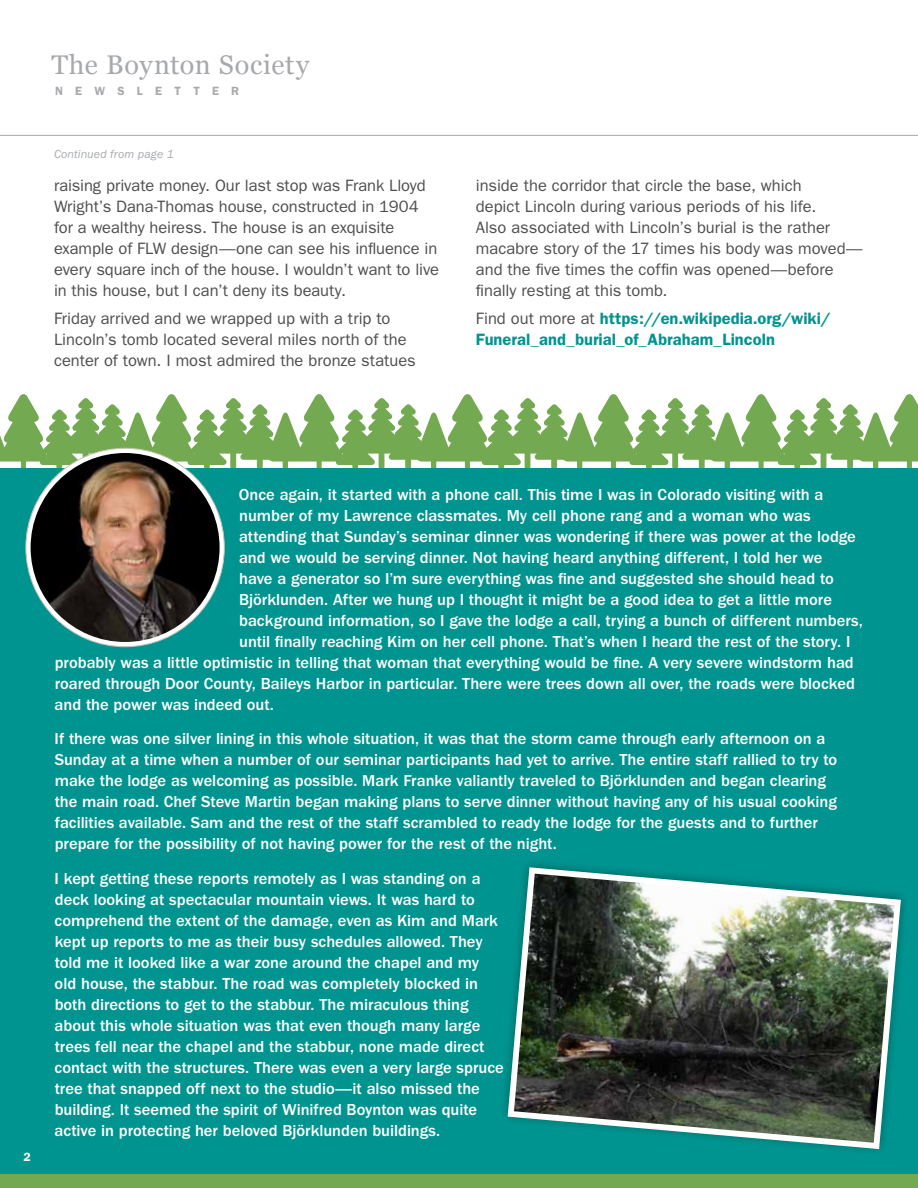
<style>
.page{position:relative;width:918px;height:1188px;background:#fff}
.page>*{position:absolute;margin:0;border:0;box-sizing:border-box;transform-origin:0 0}
.t1{font:27px "Georgia";letter-spacing:.025em;color:#a7a9ac}
.t2{font:500 16.5px/21px "Franklin Gothic";color:#fff}
.t3{font:16.5px/21px "Franklin Gothic";color:#4d4d4f}
.t4{font:600 16.5px/21px "Franklin Gothic";color:#009490}
.t5{font:italic 12px "Franklin Gothic";letter-spacing:.01em;color:#a7a9ac}
.t6{font:600 12px "Franklin Gothic";letter-spacing:1.02em;color:#a7a9ac}
.t7{font:600 12px "Franklin Gothic";color:#fff}
.s1{font-weight:400;color:#4d4d4f}
</style>
<div class="page">
<hr style="left:0;top:135px;width:918px;height:1px;background:#a7a9ac">
<svg style="left:0;top:394px;width:918px;height:74px"></svg>
<div style="left:0;top:468px;width:918px;height:706px;background:#009490"></div>
<svg style="left:26px;top:448px;width:198px;height:199px;background:#eff0ee"></svg>
<img style="left:31px;top:453px;width:189px;height:189px;border-radius:94px">
<img style="left:505px;top:864px;width:399px;height:286px">
<div style="left:0;top:1174px;width:918px;height:14px;background:#73a950"></div>
<h1 class="t1" style="left:52px;top:45px;width:259px">The Boynton Society</h1>
<p class="t6" style="left:55px;top:84px;width:186px">NEWSLETTER</p>
<p class="t5" style="left:54px;top:147px;width:121px">Continued from page 1</p>
<p class="t3" style="left:54px;top:175px;width:387px">raising private money. Our last stop was Frank Lloyd Wright’s Dana-Thomas house, constructed in 1904 for a wealthy heiress. The house is an exquisite example of FLW design—one can see his influence in every square inch of the house. I wouldn’t want to live in this house, but I can’t deny its beauty.</p>
<p class="t3" style="left:54px;top:308px;width:363px">Friday arrived and we wrapped up with a trip to<br>Lincoln’s tomb located several miles north of the center of town. I most admired the bronze statues</p>
<p class="t3" style="left:476px;top:175px;width:388px">inside the corridor that circle the base, which<br>depict Lincoln during various periods of his life.<br>Also associated with Lincoln’s burial is the rather macabre story of the 17 times his body was moved— and the five times the coffin was opened—before finally resting at this tomb.</p>
<p class="t4" style="left:476px;top:308px;width:356px"><span class="s1">Find out more at</span> https://en.wikipedia.org/wiki/<br>Funeral_and_burial_of_Abraham_Lincoln</p>
<p class="t7" style="left:23px;top:1150px;width:9px">2</p>
<p class="t2" style="left:239px;top:484px;width:586px">Once again, it started with a phone call. This time I was in Colorado visiting with a</p>
<p class="t2" style="left:239px;top:505px;width:573px">number of my Lawrence classmates. My cell phone rang and a woman who was</p>
<p class="t2" style="left:239px;top:526px;width:618px">attending that Sunday’s seminar dinner was wondering if there was power at the lodge</p>
<p class="t2" style="left:239px;top:547px;width:585px">and we would be serving dinner. Not having heard anything different, I told her we</p>
<p class="t2" style="left:239px;top:568px;width:596px">have a generator so I’m sure everything was fine and suggested she should head to</p>
<p class="t2" style="left:239px;top:589px;width:594px">Björklunden. After we hung up I thought it might be a good idea to get a little more</p>
<p class="t2" style="left:239px;top:610px;width:625px">background information, so I gave the lodge a call, trying a bunch of different numbers,</p>
<p class="t2" style="left:239px;top:631px;width:613px">until finally reaching Kim on her cell phone. That’s when I heard the rest of the story. I</p>
<p class="t2" style="left:55px;top:652px;width:801px">probably was a little optimistic in telling that woman that everything would be fine. A very severe windstorm had</p>
<p class="t2" style="left:55px;top:673px;width:802px">roared through Door County, Baileys Harbor in particular. There were trees down all over, the roads were blocked</p>
<p class="t2" style="left:55px;top:694px;width:221px">and the power was indeed out.</p>
<p class="t2" style="left:55px;top:729px;width:784px">If there was one silver lining in this whole situation, it was that the storm came through early afternoon on a Sunday at a time when a number of our seminar participants had yet to arrive. The entire staff rallied to try to make the lodge as welcoming as possible. Mark Franke valiantly traveled to Björklunden and began clearing the main road. Chef Steve Martin began making plans to serve dinner without having any of his usual cooking facilities available. Sam and the rest of the staff scrambled to ready the lodge for the guests and to further prepare for the possibility of not having power for the rest of the night.</p>
<p class="t2" style="left:55px;top:868px;width:451px">I kept getting these reports remotely as I was standing on a deck looking at spectacular mountain views. It was hard to comprehend the extent of the damage, even as Kim and Mark kept up reports to me as their busy schedules allowed. They told me it looked like a war zone around the chapel and my old house, the stabbur. The road was completely blocked in both directions to get to the stabbur. The miraculous thing about this whole situation was that even though many large trees fell near the chapel and the stabbur, none made direct contact with the structures. There was even a very large spruce tree that snapped off next to the studio—it also missed the building. It seemed the spirit of Winifred Boynton was quite active in protecting her beloved Björklunden buildings.</p>
</div>
